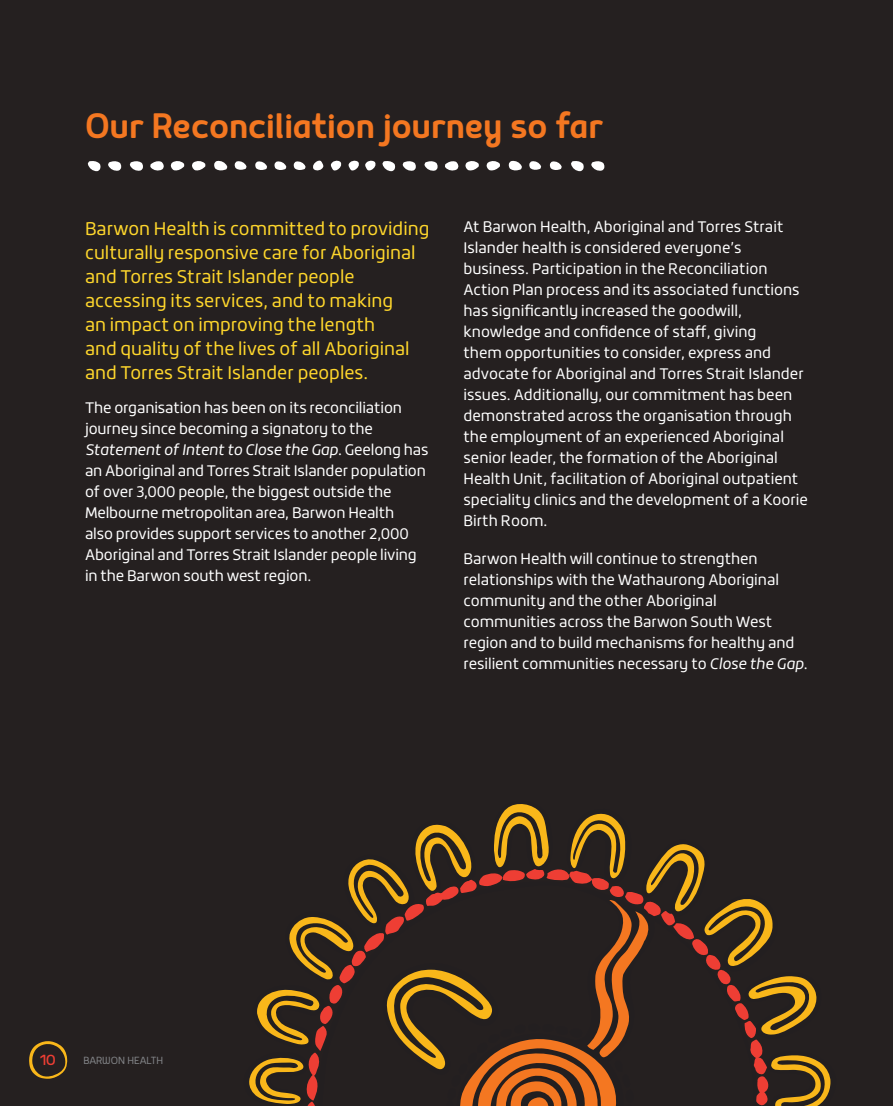
<style>
.page{position:relative;width:893px;height:1106px;background:#252020}
.page>*{position:absolute;margin:0;border:0;box-sizing:border-box;transform-origin:0 0}
.Heading_1{font:43.5px "Mairy Regular 5";color:#f47721}
.Intro_Para{font:18px/24px "Roihu";color:#ffd72c}
.t1{font:18px "Mairy";color:#ee3e34}
.Body{font:15px/21px "Roihu";letter-spacing:-.005em;color:#fff}
.t2{font:12.75px "Mairy Regular 4";color:#808285}
.s1{font-style:italic}
</style>
<div class="page">
<svg style="left:331px;top:160px;width:11px;height:11px"></svg>
<svg style="left:313px;top:160px;width:10px;height:11px"></svg>
<svg style="left:88px;top:161px;width:13px;height:10px"></svg>
<svg style="left:108px;top:161px;width:13px;height:10px"></svg>
<svg style="left:129px;top:161px;width:14px;height:10px"></svg>
<svg style="left:150px;top:161px;width:14px;height:10px"></svg>
<svg style="left:171px;top:161px;width:14px;height:10px"></svg>
<svg style="left:192px;top:161px;width:14px;height:10px"></svg>
<svg style="left:214px;top:160px;width:14px;height:11px"></svg>
<svg style="left:235px;top:161px;width:12px;height:9px"></svg>
<svg style="left:255px;top:161px;width:12px;height:9px"></svg>
<svg style="left:274px;top:161px;width:13px;height:9px"></svg>
<svg style="left:294px;top:161px;width:12px;height:9px"></svg>
<svg style="left:349px;top:160px;width:46px;height:11px"></svg>
<svg style="left:402px;top:161px;width:14px;height:10px"></svg>
<svg style="left:424px;top:161px;width:14px;height:10px"></svg>
<svg style="left:445px;top:161px;width:14px;height:10px"></svg>
<svg style="left:465px;top:161px;width:14px;height:10px"></svg>
<svg style="left:486px;top:161px;width:14px;height:10px"></svg>
<svg style="left:509px;top:160px;width:13px;height:11px"></svg>
<svg style="left:529px;top:161px;width:12px;height:9px"></svg>
<svg style="left:550px;top:161px;width:12px;height:9px"></svg>
<svg style="left:571px;top:161px;width:13px;height:10px"></svg>
<svg style="left:591px;top:161px;width:13px;height:10px"></svg>
<svg style="left:249px;top:804px;width:582px;height:302px"></svg>
<svg style="left:29px;top:1041px;width:38px;height:37px"></svg>
<p class="Heading_1" style="left:85px;top:100px;width:519px">Our Reconciliation journey so far</p>
<p class="Intro_Para" style="left:85px;top:216px;width:346px">Barwon Health is committed to providing culturally responsive care for Aboriginal and Torres Strait Islander people accessing its services, and to making<br>an impact on improving the length<br>and quality of the lives of all Aboriginal and Torres Strait Islander peoples.</p>
<p class="Body" style="left:85px;top:397px;width:345px">The organisation has been on its reconciliation journey since becoming a signatory to the <span class="s1">Statement of Intent to Close the Gap</span>. Geelong has an Aboriginal and Torres Strait Islander population of over 3,000 people, the biggest outside the Melbourne metropolitan area, Barwon Health<br>also provides support services to another 2,000<br>Aboriginal and Torres Strait Islander people living in the Barwon south west region.</p>
<p class="Body" style="left:463px;top:216px;width:346px">At Barwon Health, Aboriginal and Torres Strait Islander health is considered everyone’s business. Participation in the Reconciliation Action Plan process and its associated functions has significantly increased the goodwill, knowledge and confidence of staff, giving<br>them opportunities to consider, express and advocate for Aboriginal and Torres Strait Islander issues. Additionally, our commitment has been demonstrated across the organisation through the employment of an experienced Aboriginal senior leader, the formation of the Aboriginal Health Unit, facilitation of Aboriginal outpatient speciality clinics and the development of a Koorie Birth Room.</p>
<p class="Body" style="left:463px;top:548px;width:346px">Barwon Health will continue to strengthen relationships with the Wathaurong Aboriginal community and the other Aboriginal communities across the Barwon South West region and to build mechanisms for healthy and resilient communities necessary to <span class="s1">Close the Gap</span>.</p>
<p class="t1" style="left:40px;top:1049px;width:17px">10</p>
<p class="t2" style="left:83px;top:1052px;width:81px">BARWON HEALTH</p>
</div>
